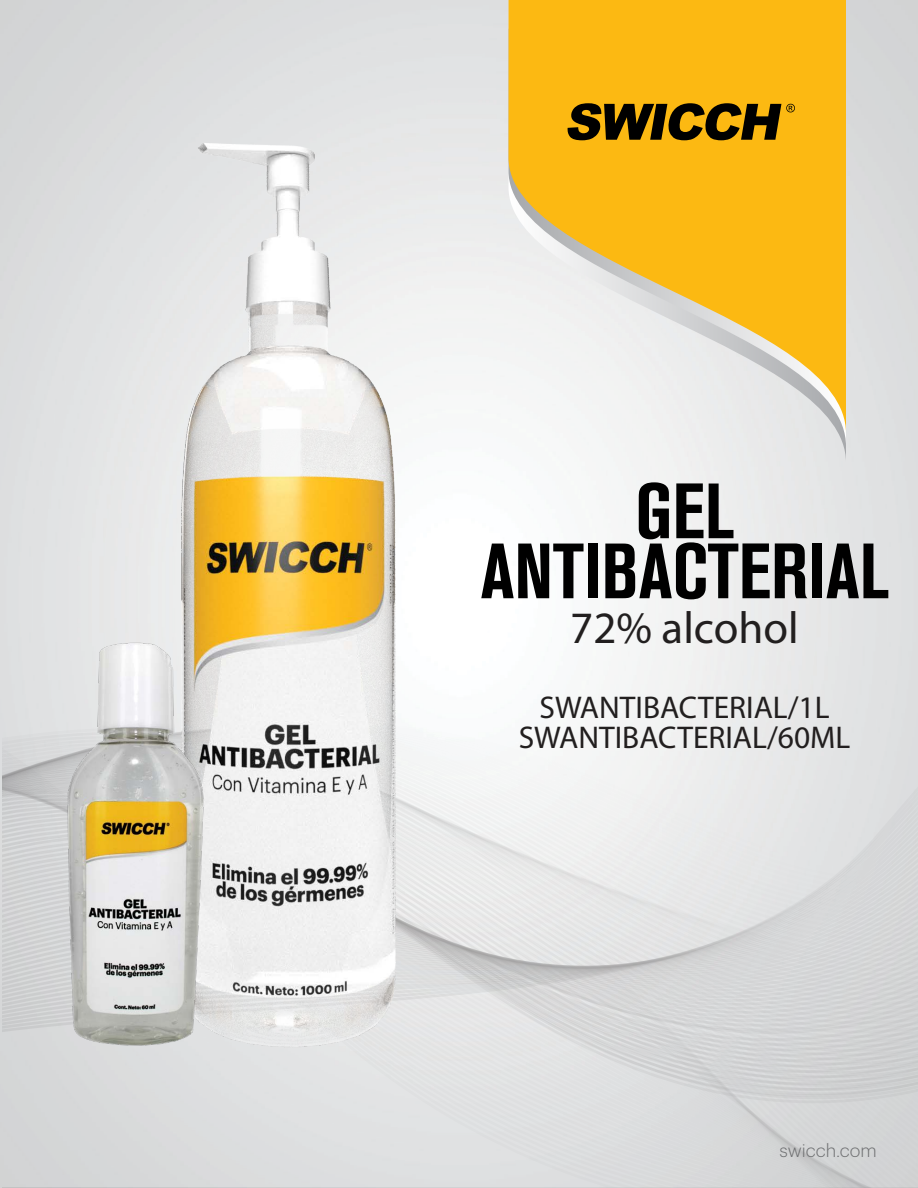
<style>
.page{position:relative;width:918px;height:1188px;background:#fff}
.page>*{position:absolute;margin:0;border:0;box-sizing:border-box;transform-origin:0 0}
.t1{font:700 condensed 77.4px/60px "Akzidenz Grotesk BE";color:#000;text-align:center}
.t2{font:45px "Myriad Pro";color:#221f1f}
.t3{font:31.5px/30px "Myriad Pro";color:#221f1f;text-align:center}
.t4{font:300 18px "Graphik";color:#6d6e70}
</style>
<div class="page">
<div style="left:2px;top:360px;width:916px;height:827px;background:#dbddde"></div>
<div style="left:508px;top:0;width:338px;height:454px;background:#fcb912"></div>
<img style="left:0;top:70px;width:831px;height:1049px">
<img style="left:57px;top:633px;width:155px;height:421px">
<h1 class="t1" style="left:481px;top:482px;width:410px">GEL<br>ANTIBACTERIAL</h1>
<h2 class="t2" style="left:570px;top:600px;width:230px">72% alcohol</h2>
<p class="t3" style="left:519px;top:692px;width:333px">SWANTIBACTERIAL/1L<br>SWANTIBACTERIAL/60ML</p>
<p class="t4" style="left:779px;top:1138px;width:99px">swicch.com</p>
</div>
